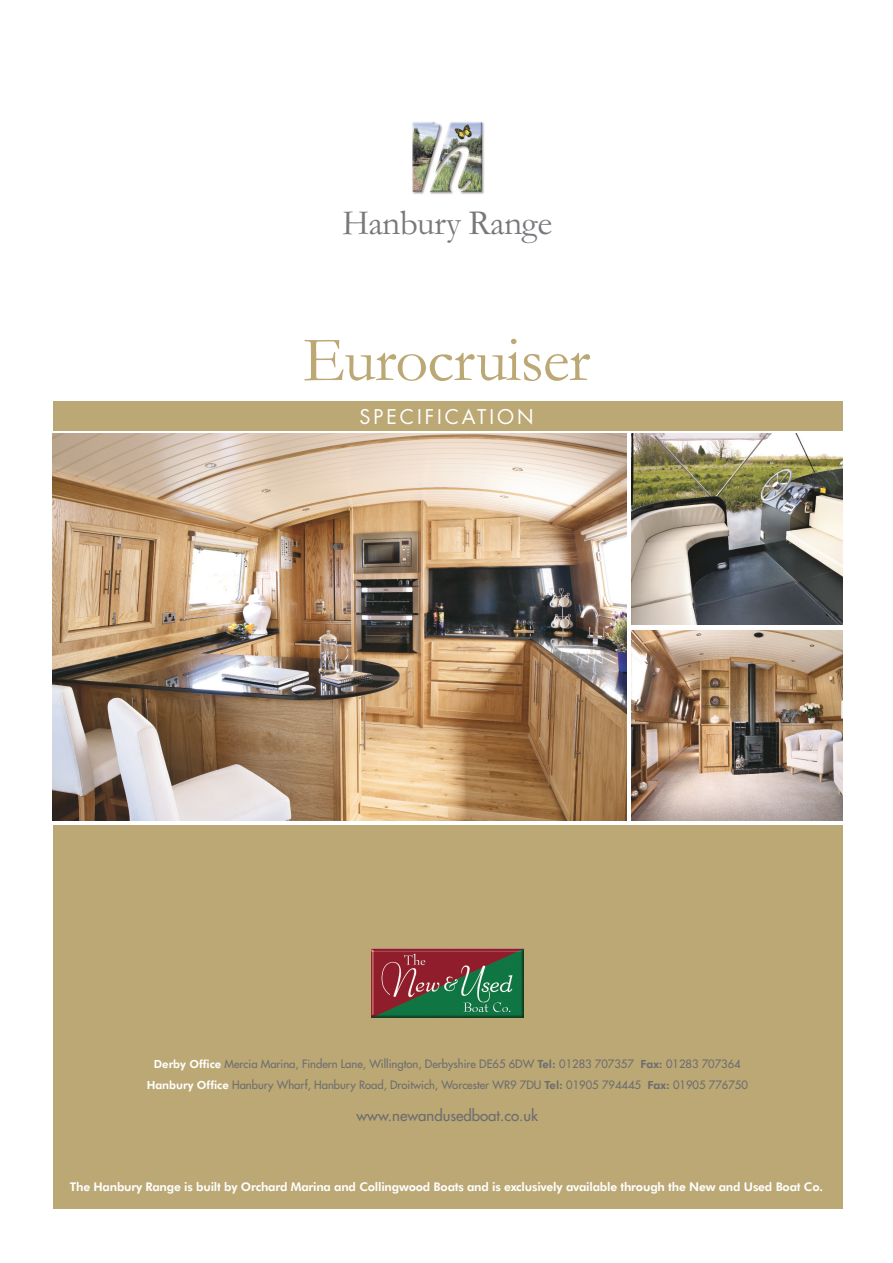
<style>
.page{position:relative;width:893px;height:1263px;background:#fff}
.page>*{position:absolute;margin:0;border:0;box-sizing:border-box;transform-origin:0 0}
.t1{font:64.5px "Garamond";letter-spacing:-.015em;color:#bba874}
.t2{font:35.7px "Garamond";letter-spacing:-.02em;color:#76787b}
.t3{font:19.8px "Futura";letter-spacing:.15em;color:#fff}
.t4{font:15px "Futura";color:#6c6d70}
.t5{font:800 12px "Futura BT";letter-spacing:-.015em;color:#fff}
.t6{font:11.25px/21px "Futura";color:#6c6d70;text-align:center}
.s1{font-family:"Futura BT";font-weight:800;color:#fff}
.s2{font-family:"Futura BT";font-weight:800}
</style>
<div class="page">
<img style="left:413px;top:122px;width:71px;height:72px">
<img style="left:53px;top:434px;width:574px;height:387px">
<img style="left:632px;top:434px;width:211px;height:190px">
<img style="left:632px;top:630px;width:211px;height:191px">
<div style="left:53px;top:401px;width:790px;height:30px;background:#bba874"></div>
<div style="left:53px;top:825px;width:790px;height:383px;background:#bba874"></div>
<img style="left:371px;top:948px;width:153px;height:70px">
<h2 class="t2" style="left:342px;top:201px;width:212px">Hanbury Range</h2>
<h1 class="t1" style="left:303px;top:320px;width:289px">Eurocruiser</h1>
<h3 class="t3" style="left:360px;top:407px;width:175px">SPECIFICATION</h3>
<p class="t6" style="left:147px;top:1054px;width:603px"><span class="s1">Derby Office</span> Mercia Marina, Findern Lane, Willington, Derbyshire DE65 6DW <span class="s2">Tel:</span> 01283 707357 <span class="s2">Fax:</span> 01283 707364<br><span class="s1">Hanbury Office</span> Hanbury Wharf, Hanbury Road, Droitwich, Worcester WR9 7DU <span class="s2">Tel:</span> 01905 794445 <span class="s2">Fax:</span> 01905 776750</p>
<h3 class="t4" style="left:357px;top:1108px;width:183px">www.newandusedboat.co.uk</h3>
<p class="t5" style="left:70px;top:1182px;width:755px">The Hanbury Range is built by Orchard Marina and Collingwood Boats and is exclusively available through the New and Used Boat Co.</p>
</div>
